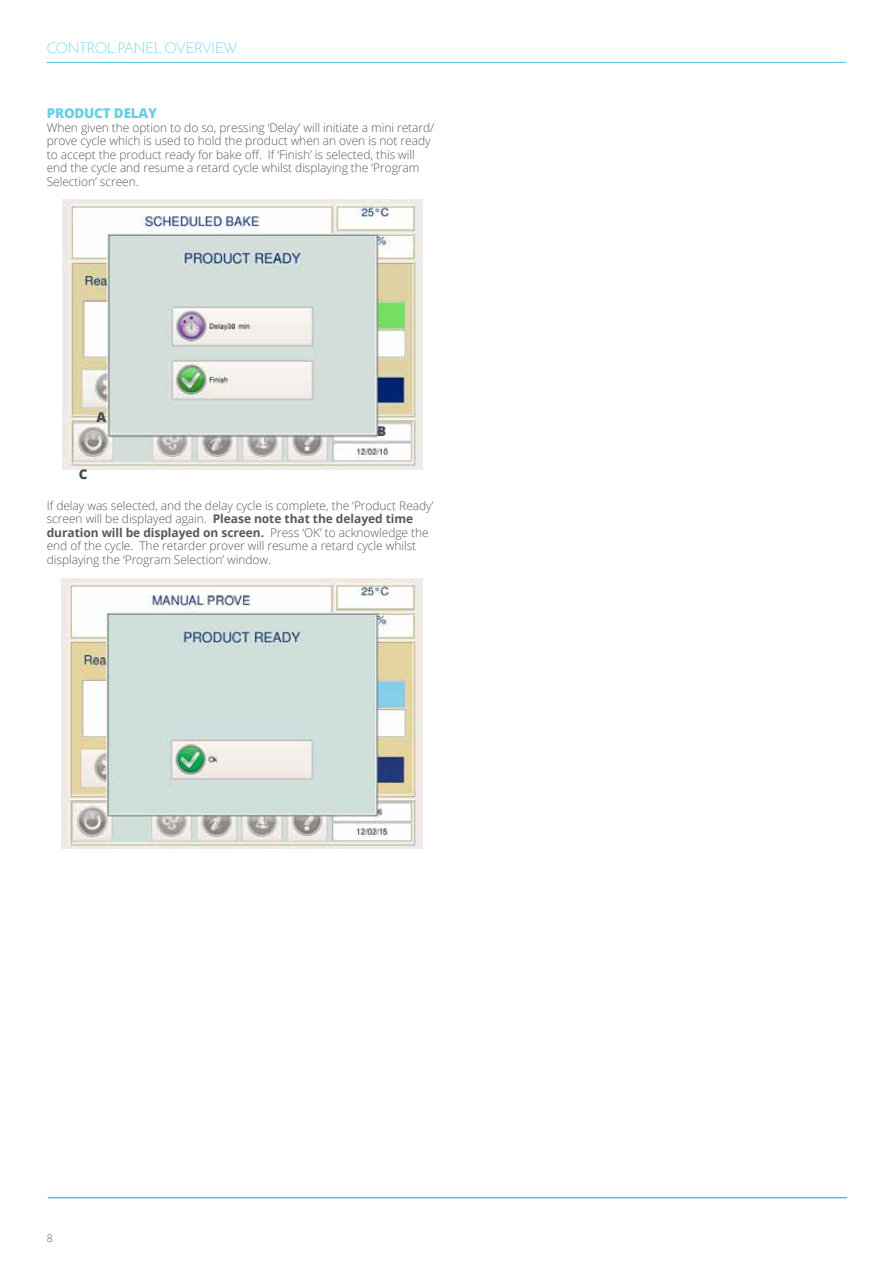
<style>
.page{position:relative;width:893px;height:1263px;background:#fff}
.page>*{position:absolute;margin:0;border:0;box-sizing:border-box;transform-origin:0 0}
.t1{font:300 15px "Josefin Sans";letter-spacing:-.03em;color:#67d0e4}
.t2{font:800 13.5px "Open Sans";letter-spacing:-.015em;color:#67d0e4}
.t3{font:800 13.5px "Open Sans";color:#444d53}
.t4{font:300 12px/13.5px "Open Sans";letter-spacing:-.005em;color:#58595b}
.t5{font:300 10.5px "Open Sans";color:#58595b}
.s1{font-weight:700}
</style>
<div class="page">
<img style="left:62px;top:200px;width:360px;height:270px">
<img style="left:62px;top:579px;width:360px;height:270px">
<hr style="left:47px;top:62px;width:799px;height:1px;background:#42c4dd">
<hr style="left:48px;top:1197px;width:799px;height:1px;background:#42c4dd">
<p class="t1" style="left:47px;top:39px;width:192px">CONTROL PANEL OVERVIEW</p>
<p class="t2" style="left:47px;top:103px;width:112px">PRODUCT DELAY</p>
<p class="t4" style="left:47px;top:121px;width:389px">When given the option to do so, pressing ‘Delay’ will initiate a mini retard/ prove cycle which is used to hold the product when an oven is not ready to accept the product ready for bake off. If ‘Finish’ is selected, this will end the cycle and resume a retard cycle whilst displaying the ‘Program Selection’ screen.</p>
<p class="t3" style="left:97px;top:407px;width:11px">A</p>
<p class="t3" style="left:79px;top:464px;width:10px">C</p>
<p class="t3" style="left:377px;top:421px;width:11px">B</p>
<p class="t4" style="left:47px;top:498px;width:388px">If delay was selected, and the delay cycle is complete, the ‘Product Ready’ screen will be displayed again. <span class="s1">Please note that the delayed time duration will be displayed on screen.</span> Press ‘OK’ to acknowledge the end of the cycle. The retarder prover will resume a retard cycle whilst displaying the ‘Program Selection’ window.</p>
<p class="t5" style="left:47px;top:1231px;width:7px">8</p>
</div>
